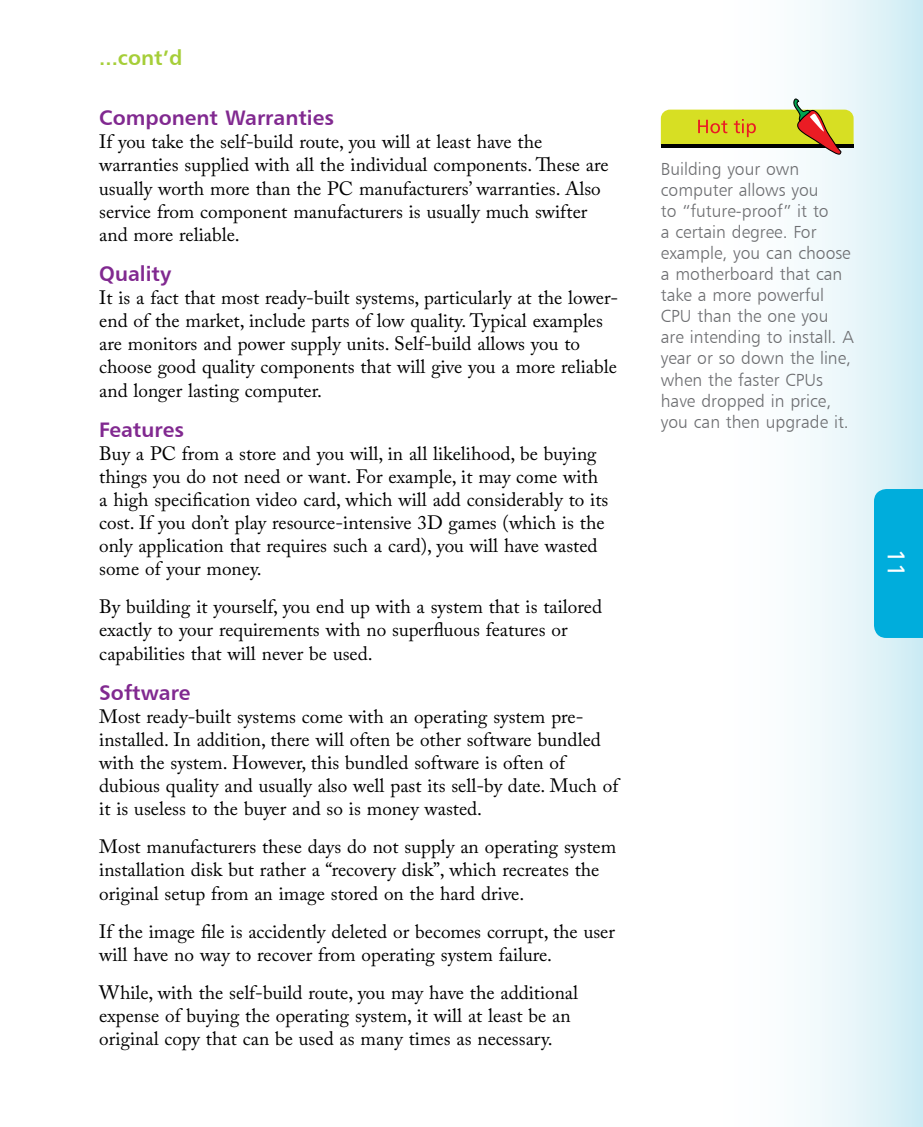
<style>
.page{position:relative;width:923px;height:1127px;background:#fff}
.page>*{position:absolute;margin:0;border:0;box-sizing:border-box;transform-origin:0 0}
.t1{font:24.5px "Humanist 777 BT Roman B";color:#fff}
.t2{font:21px "Humanist 777 BT Bold B";color:#812990}
.t3{font:21px "Humanist 777 BT Bold B";color:#a6ce39}
.t4{font:19.25px/23.1px "Adobe Caslon Pro";color:#000}
.t5{font:17.5px/21px "Humanist 777 BT Light B";color:#6d6e71}
</style>
<div class="page">
<div style="left:649px;top:0;width:274px;height:1126px;background:linear-gradient(to right,#fff,#d9f0f6)"></div>
<div style="left:874px;top:489px;width:49px;height:148px;background:#00addc"></div>
<svg style="left:661px;top:98px;width:192px;height:57px"></svg>
<p class="t3" style="left:99px;top:44px;width:85px">...cont’d</p>
<p class="t2" style="left:99px;top:105px;width:236px">Component Warranties</p>
<p class="t4" style="left:99px;top:130px;width:511px">If you take the self-build route, you will at least have the warranties supplied with all the individual components. These are usually worth more than the PC manufacturers’ warranties. Also service from component manufacturers is usually much swifter and more reliable.</p>
<p class="t2" style="left:99px;top:260px;width:73px">Quality</p>
<p class="t4" style="left:99px;top:286px;width:520px">It is a fact that most ready-built systems, particularly at the lower&shy;end of the market, include parts of low quality. Typical examples are monitors and power supply units. Self-build allows you to choose good quality components that will give you a more reliable and longer lasting computer.</p>
<p class="t2" style="left:99px;top:416px;width:86px">Features</p>
<p class="t4" style="left:99px;top:441px;width:511px">Buy a PC from a store and you will, in all likelihood, be buying things you do not need or want. For example, it may come with a high specification video card, which will add considerably to its cost. If you don’t play resource-intensive 3D games (which is the only application that requires such a card), you will have wasted some of your money.</p>
<p class="t4" style="left:99px;top:595px;width:504px">By building it yourself, you end up with a system that is tailored exactly to your requirements with no superfluous features or capabilities that will never be used.</p>
<p class="t2" style="left:99px;top:679px;width:93px">Software</p>
<p class="t4" style="left:99px;top:704px;width:520px">Most ready-built systems come with an operating system pre&shy;installed. In addition, there will often be other software bundled with the system. However, this bundled software is often of dubious quality and usually also well past its sell-by date. Much of it is useless to the buyer and so is money wasted.</p>
<p class="t4" style="left:99px;top:834px;width:518px">Most manufacturers these days do not supply an operating system installation disk but rather a “recovery disk”, which recreates the original setup from an image stored on the hard drive.</p>
<p class="t4" style="left:99px;top:919px;width:517px">If the image file is accidently deleted or becomes corrupt, the user will have no way to recover from operating system failure.</p>
<p class="t4" style="left:99px;top:980px;width:480px">While, with the self-build route, you may have the additional expense of buying the operating system, it will at least be an original copy that can be used as many times as necessary.</p>
<p class="t5" style="left:661px;top:158px;width:194px">Building your own computer allows you<br>to “future-proof” it to<br>a certain degree. For example, you can choose a motherboard that can take a more powerful<br>CPU than the one you are intending to install. A year or so down the line, when the faster CPUs have dropped in price, you can then upgrade it.</p>
<p class="t1" style="left:911px;top:549px;width:30px;rotate:90deg">11</p>
</div>
